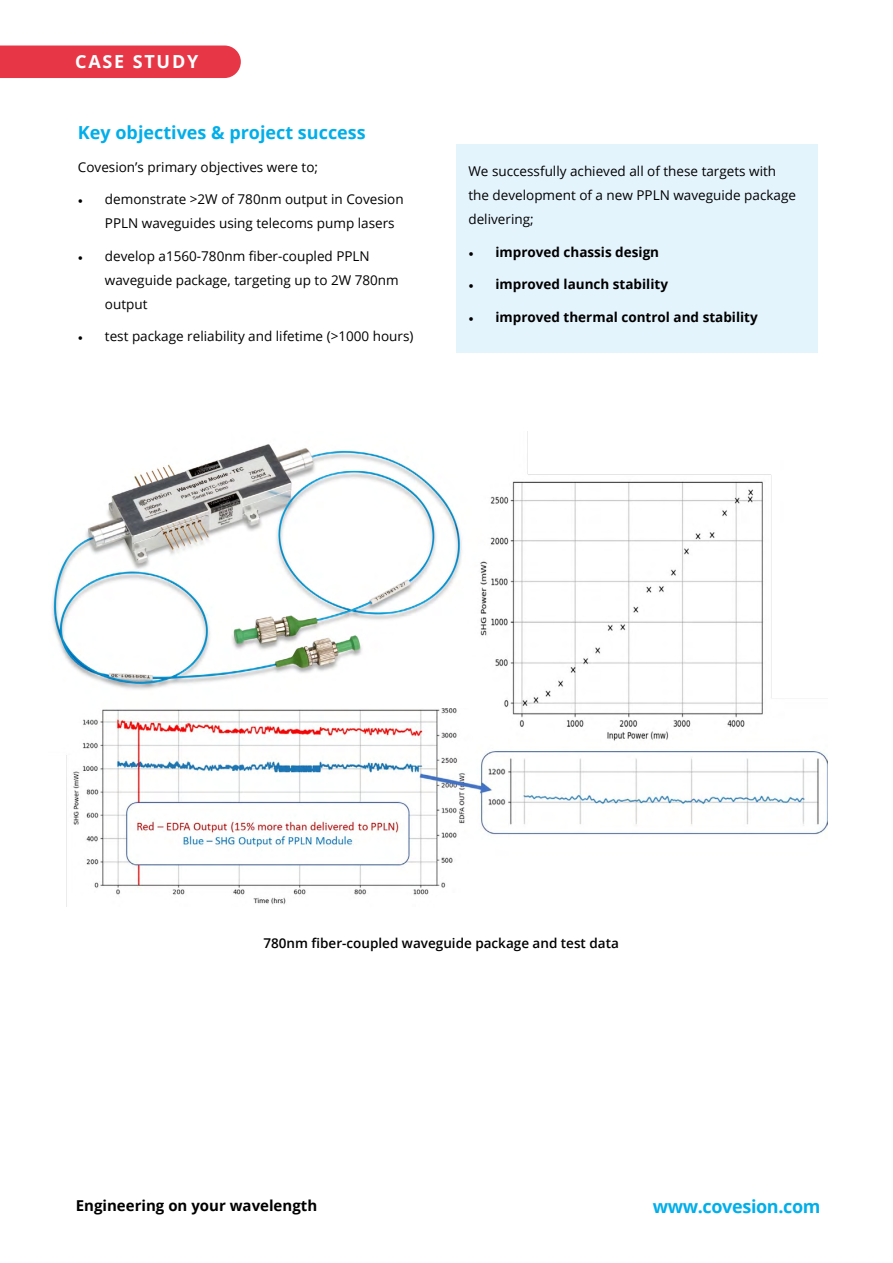
<style>
.page{position:relative;width:893px;height:1263px;background:#fff}
.page>*{position:absolute;margin:0;border:0;box-sizing:border-box;transform-origin:0 0}
.t1{font:700 18px "Open Sans";color:#00aeea}
.t2{font:700 18px "Open Sans";letter-spacing:-.02em;color:#00aeea}
.t3{font:700 18px "Open Sans";letter-spacing:.1em;color:#fff}
.t4{font:700 15px "Open Sans";color:#000}
.t5{font:13.5px/24px "Open Sans";color:#000}
.t6{font:700 13.5px "Open Sans";color:#000}
.t7{font:600 13.5px "Open Sans";color:#000}
.s1{font-family:"Minion Pro"}
</style>
<div class="page">
<div style="left:0;top:46px;width:241px;height:32px;background:#e73747"></div>
<div style="left:456px;top:145px;width:361px;height:208px;background:#e4f4fd"></div>
<img style="left:51px;top:432px;width:777px;height:475px">
<h1 class="t3" style="left:75px;top:49px;width:125px">CASE STUDY</h1>
<h1 class="t1" style="left:78px;top:120px;width:289px">Key objectives &amp; project success</h1>
<p class="t5" style="left:78px;top:155px;width:242px">Covesion’s primary objectives were to;</p>
<p class="t5" style="left:105px;top:187px;width:300px;text-indent:-27px"><span class="s1">•</span> demonstrate &gt;2W of 780nm output in Covesion<br>PPLN waveguides using telecoms pump lasers</p>
<p class="t5" style="left:105px;top:244px;width:295px;text-indent:-27px"><span class="s1">•</span> develop a1560-780nm fiber-coupled PPLN waveguide package, targeting up to 2W 780nm output</p>
<p class="t5" style="left:78px;top:324px;width:337px"><span class="s1">•</span> test package reliability and lifetime (&gt;1000 hours)</p>
<p class="t5" style="left:468px;top:159px;width:329px">We successfully achieved all of these targets with the development of a new PPLN waveguide package delivering;</p>
<p class="t6" style="left:468px;top:242px;width:192px"><span class="s1">•</span> improved chassis design</p>
<p class="t6" style="left:468px;top:275px;width:201px"><span class="s1">•</span> improved launch stability</p>
<p class="t6" style="left:468px;top:307px;width:291px"><span class="s1">•</span> improved thermal control and stability</p>
<p class="t7" style="left:263px;top:934px;width:357px">780nm fiber-coupled waveguide package and test data</p>
<p class="t4" style="left:76px;top:1194px;width:243px">Engineering on your wavelength</p>
<h1 class="t2" style="left:653px;top:1194px;width:169px">www.covesion.com</h1>
</div>
